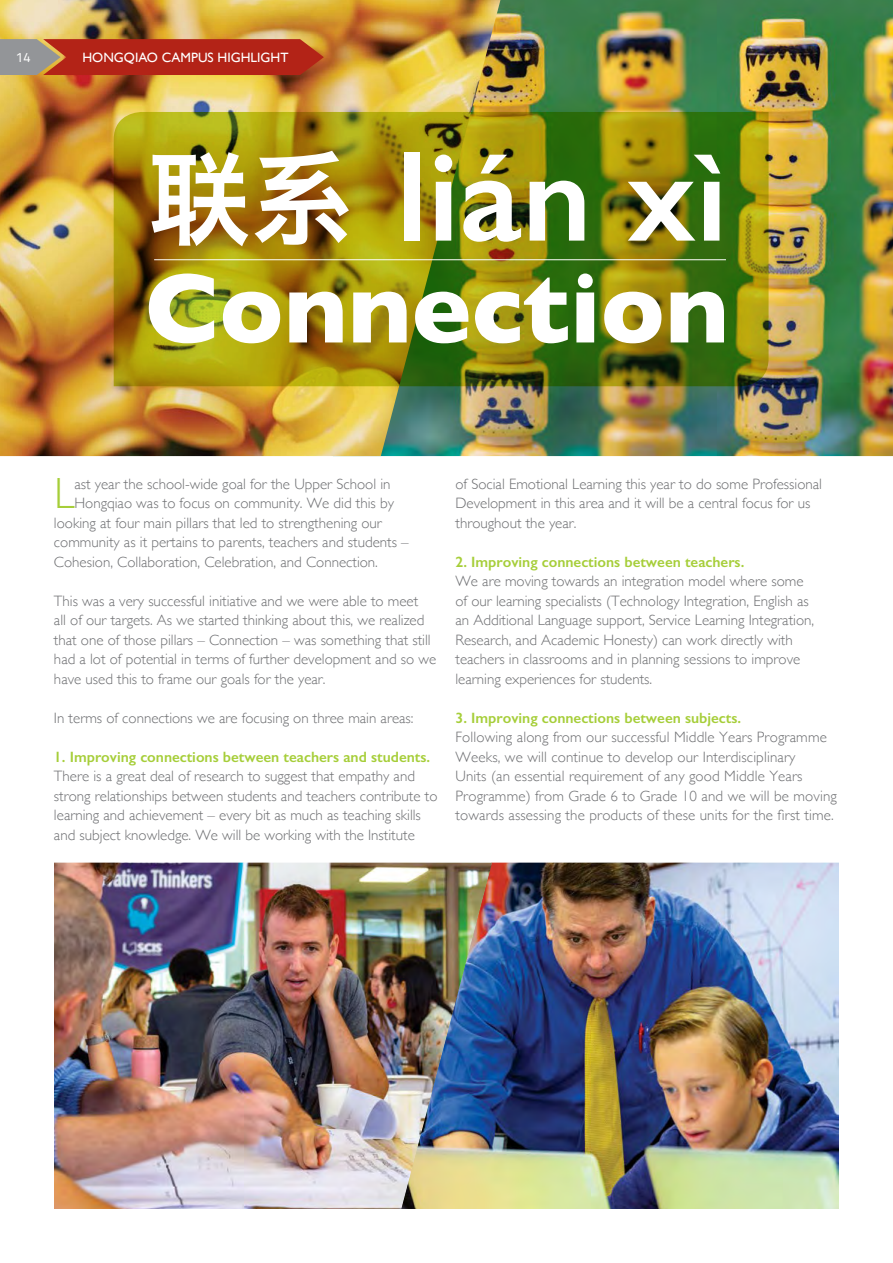
<style>
.page{position:relative;width:893px;height:1263px;background:#fff}
.page>*{position:absolute;margin:0;border:0;box-sizing:border-box;transform-origin:0 0}
.t1{font:600 129px "Gill Sans";color:#fff}
.t2{font:700 100.5px "Gill Sans";color:#fff}
.t3{font:300 43.65px "Gill Sans";color:#a6ce39}
.t4{font:300 15px/19.5px "Gill Sans";color:#6d6e71}
.t5{font:600 15px "Gill Sans";color:#a6ce39}
.t6{font:13.5px "Gill Sans";color:#fff}
.t7{font:13.5px "Titillium Maps 29 L 400 wt";color:#fff}
.s1{font-family:"Hiragino Sans GB W6";font-weight:400;font-size:102px}
</style>
<div class="page">
<img style="left:500px;top:0;width:393px;height:456px">
<img style="left:492px;top:863px;width:347px;height:346px">
<img style="left:0;top:0;width:500px;height:456px">
<img style="left:54px;top:863px;width:438px;height:346px">
<svg style="left:114px;top:112px;width:654px;height:274px"></svg>
<hr style="left:154px;top:259px;width:572px;height:1px;background:#fff">
<svg style="left:0;top:39px;width:324px;height:36px"></svg>
<p class="t7" style="left:16px;top:47px;width:16px">14</p>
<p class="t6" style="left:82px;top:49px;width:208px">HONGQIAO CAMPUS HIGHLIGHT</p>
<h1 class="t1" style="left:148px;top:119px;width:581px"><span class="s1">联系</span> lián xì</h1>
<h2 class="t2" style="left:145px;top:229px;width:586px">Connection</h2>
<h3 class="t3" style="left:54px;top:459px;width:22px">L</h3>
<p class="t4" style="left:74px;top:473px;width:318px">ast year the school-wide goal for the Upper School in</p>
<p class="t4" style="left:74px;top:493px;width:321px">Hongqiao was to focus on community. We did this by</p>
<p class="t4" style="left:54px;top:512px;width:329px">looking at four main pillars that led to strengthening our</p>
<p class="t4" style="left:54px;top:532px;width:356px">community as it pertains to parents, teachers and students –</p>
<p class="t4" style="left:54px;top:551px;width:325px">Cohesion, Collaboration, Celebration, and Connection.</p>
<p class="t4" style="left:54px;top:590px;width:384px">This was a very successful initiative and we were able to meet<br>all of our targets. As we started thinking about this, we realized that one of those pillars – Connection – was something that still had a lot of potential in terms of further development and so we have used this to frame our goals for the year.</p>
<p class="t4" style="left:54px;top:707px;width:361px">In terms of connections we are focusing on three main areas:</p>
<p class="t5" style="left:54px;top:748px;width:378px">1. Improving connections between teachers and students.</p>
<p class="t4" style="left:54px;top:766px;width:385px">There is a great deal of research to suggest that empathy and strong relationships between students and teachers contribute to learning and achievement – every bit as much as teaching skills and subject knowledge. We will be working with the Institute</p>
<p class="t4" style="left:455px;top:473px;width:368px">of Social Emotional Learning this year to do some Professional<br>Development in this area and it will be a central focus for us throughout the year.</p>
<p class="t5" style="left:455px;top:553px;width:290px">2. Improving connections between teachers.</p>
<p class="t4" style="left:455px;top:571px;width:360px">We are moving towards an integration model where some of our learning specialists (Technology Integration, English as an Additional Language support, Service Learning Integration, Research, and Academic Honesty) can work directly with teachers in classrooms and in planning sessions to improve learning experiences for students.</p>
<p class="t5" style="left:455px;top:709px;width:287px">3. Improving connections between subjects.</p>
<p class="t4" style="left:455px;top:727px;width:383px">Following along from our successful Middle Years Programme Weeks, we will continue to develop our Interdisciplinary<br>Units (an essential requirement of any good Middle Years Programme) from Grade 6 to Grade 10 and we will be moving towards assessing the products of these units for the first time.</p>
</div>
